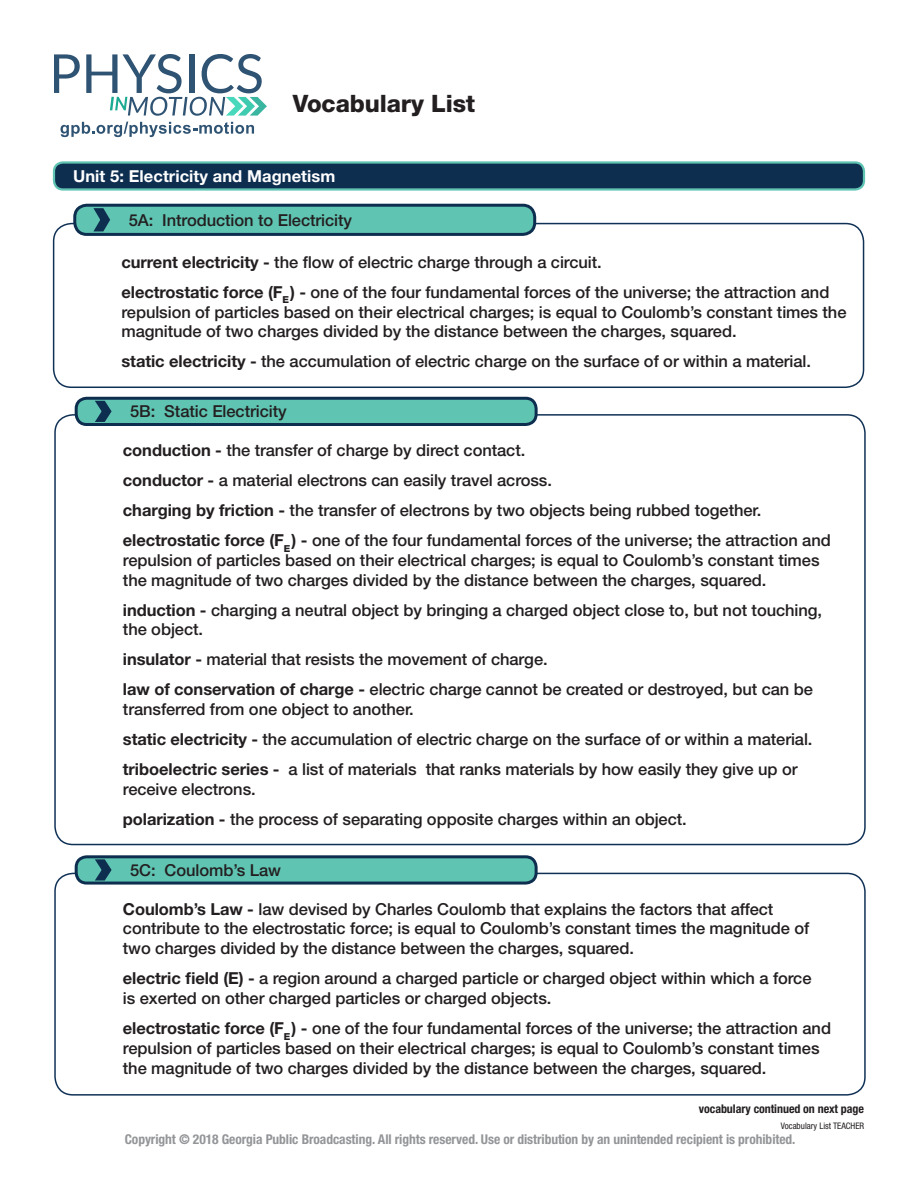
<style>
.page{position:relative;width:918px;height:1188px;background:#fff}
.page>*{position:absolute;margin:0;border:0;box-sizing:border-box;transform-origin:0 0}
.t1{font:800 24px "Helvetica Neue LT Std";letter-spacing:-.005em;color:#231f20}
.t2{font:500 16.5px/19.8px "Helvetica Neue LT Std";letter-spacing:-.005em;color:#231f20}
.BlueheaderFONT{font:700 16.5px "Helvetica Neue LT Std";letter-spacing:.005em;color:#fff}
.t3{font:700 condensed 13.5px "Helvetica Neue LT Std";letter-spacing:-.005em;color:#939598}
.t4{font:700 condensed 12px "Helvetica Neue LT Std";letter-spacing:-.005em;color:#231f20}
.t5{font:condensed 9px "Helvetica Neue LT Std";color:#231f20}
.s1{font-weight:700}
</style>
<div class="page">
<svg style="left:54px;top:54px;width:26px;height:39px"></svg>
<svg style="left:86px;top:54px;width:181px;height:62px"></svg>
<svg style="left:61px;top:122px;width:193px;height:15px"></svg>
<div style="left:53px;top:223px;width:811px;height:165px;border:2px solid #103156;border-radius:18px"></div>
<div style="left:75px;top:205px;width:460px;height:29px;background:#60c4b2;border-radius:12px"></div>
<div style="left:73px;top:204px;width:463px;height:32px;border:3px solid #0e2e50;border-radius:12px"></div>
<svg style="left:89px;top:206px;width:24px;height:29px"></svg>
<div style="left:54px;top:162px;width:810px;height:27px;background:#0e2e50;border-radius:9px"></div>
<div style="left:53px;top:161px;width:812px;height:30px;border:2px solid #60c4b2;border-radius:9px"></div>
<div style="left:76px;top:398px;width:460px;height:27px;background:#60c4b2;border-radius:10px"></div>
<div style="left:75px;top:397px;width:463px;height:29px;border:3px solid #0e2e50;border-radius:10px"></div>
<svg style="left:91px;top:399px;width:23px;height:27px"></svg>
<div style="left:54px;top:873px;width:812px;height:223px;border:2px solid #103156;border-radius:18px"></div>
<div style="left:76px;top:857px;width:460px;height:26px;background:#60c4b2;border-radius:10px"></div>
<div style="left:75px;top:855px;width:463px;height:30px;border:3px solid #0e2e50;border-radius:10px"></div>
<svg style="left:91px;top:857px;width:23px;height:27px"></svg>
<h1 class="t1" style="left:293px;top:89px;width:184px">Vocabulary List</h1>
<p class="BlueheaderFONT" style="left:73px;top:166px;width:264px">Unit 5: Electricity and Magnetism</p>
<p class="t2" style="left:129px;top:210px;width:225px">5A: Introduction to Electricity</p>
<p class="t2" style="left:122px;top:252px;width:482px"><span class="s1">current electricity -</span> the flow of electric charge through a circuit.</p>
<p class="t2" style="left:122px;top:282px;width:727px"><span class="s1">electrostatic force (F</span><sub>E</sub><span class="s1">) -</span> one of the four fundamental forces of the universe; the attraction and repulsion of particles based on their electrical charges; is equal to Coulomb’s constant times the magnitude of two charges divided by the distance between the charges, squared.</p>
<p class="t2" style="left:122px;top:352px;width:691px"><span class="s1">static electricity -</span> the accumulation of electric charge on the surface of or within a material.</p>
<p class="t2" style="left:130px;top:401px;width:158px">5B: Static Electricity</p>
<p class="t2" style="left:123px;top:440px;width:404px"><span class="s1">conduction -</span> the transfer of charge by direct contact.</p>
<p class="t2" style="left:123px;top:470px;width:431px"><span class="s1">conductor -</span> a material electrons can easily travel across.</p>
<p class="t2" style="left:123px;top:500px;width:640px"><span class="s1">charging by friction -</span> the transfer of electrons by two objects being rubbed together.</p>
<p class="t2" style="left:123px;top:530px;width:709px"><span class="s1">electrostatic force (F</span><sub>E</sub><span class="s1">) -</span> one of the four fundamental forces of the universe; the attraction and repulsion of particles based on their electrical charges; is equal to Coulomb’s constant times</p>
<p class="t2" style="left:123px;top:570px;width:645px">the magnitude of two charges divided by the distance between the charges, squared.</p>
<p class="t2" style="left:123px;top:600px;width:701px"><span class="s1">induction -</span> charging a neutral object by bringing a charged object close to, but not touching,</p>
<p class="t2" style="left:123px;top:620px;width:82px">the object.</p>
<p class="t2" style="left:123px;top:650px;width:426px"><span class="s1">insulator -</span> material that resists the movement of charge.</p>
<p class="t2" style="left:123px;top:680px;width:692px"><span class="s1">law of conservation of charge -</span> electric charge cannot be created or destroyed, but can be transferred from one object to another.</p>
<p class="t2" style="left:123px;top:729px;width:691px"><span class="s1">static electricity -</span> the accumulation of electric charge on the surface of or within a material.</p>
<p class="t2" style="left:123px;top:759px;width:676px"><span class="s1">triboelectric series -</span> a list of materials that ranks materials by how easily they give up or</p>
<p class="t2" style="left:123px;top:779px;width:134px">receive electrons.</p>
<p class="t2" style="left:123px;top:809px;width:565px"><span class="s1">polarization -</span> the process of separating opposite charges within an object.</p>
<p class="t2" style="left:130px;top:860px;width:152px">5C: Coulomb’s Law</p>
<p class="t2" style="left:123px;top:899px;width:652px"><span class="s1">Coulomb’s Law -</span> law devised by Charles Coulomb that explains the factors that affect</p>
<p class="t2" style="left:123px;top:919px;width:688px">contribute to the electrostatic force; is equal to Coulomb’s constant times the magnitude of</p>
<p class="t2" style="left:123px;top:938px;width:513px">two charges divided by the distance between the charges, squared.</p>
<p class="t2" style="left:123px;top:968px;width:690px"><span class="s1">electric field (E) -</span> a region around a charged particle or charged object within which a force</p>
<p class="t2" style="left:123px;top:988px;width:430px">is exerted on other charged particles or charged objects.</p>
<p class="t2" style="left:123px;top:1018px;width:710px"><span class="s1">electrostatic force (F</span><sub>E</sub><span class="s1">) -</span> one of the four fundamental forces of the universe; the attraction and repulsion of particles based on their electrical charges; is equal to Coulomb’s constant times</p>
<p class="t2" style="left:123px;top:1058px;width:645px">the magnitude of two charges divided by the distance between the charges, squared.</p>
<p class="t4" style="left:699px;top:1102px;width:167px">vocabulary continued on next page</p>
<p class="t5" style="left:781px;top:1121px;width:85px">Vocabulary List TEACHER</p>
<p class="t3" style="left:125px;top:1131px;width:672px">Copyright © 2018 Georgia Public Broadcasting. All rights reserved. Use or distribution by an unintended recipient is prohibited.</p>
</div>
